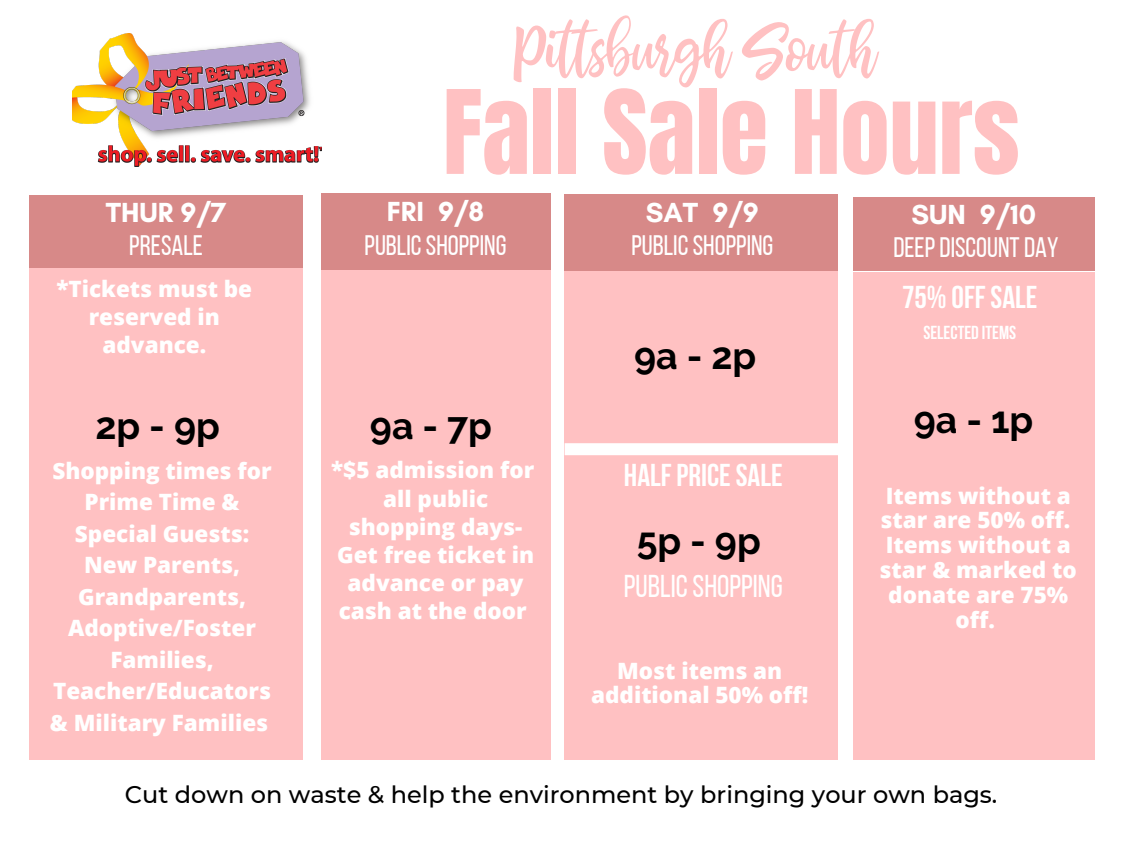
<style>
.page{position:relative;width:1125px;height:844px;background:#fff}
.page>*{position:absolute;margin:0;border:0;box-sizing:border-box;transform-origin:0 0}
.t1{font:98.77px "Anton";color:#ffc1c2}
.t2{font:57.22px "bhatoshine";color:#ffc1c2}
.t3{font:700 37.5px "Raleway";color:#000}
.t4{font:700 31.5px "Bebas Neue";color:#fff}
.t5{font:31.5px "Bebas Neue";color:#fff}
.t6{font:28.12px "Bebas Neue";color:#fff}
.t7{font:700 28.12px "Glacial Indifference";color:#fff}
.t8{font:500 24px "Montserrat";color:#000}
.t9{font:800 22.5px/31.5px "Open Sans";color:#fff;text-align:center}
.t10{font:700 18.75px "Bebas Neue";color:#fff}
</style>
<div class="page">
<div style="left:29px;top:195px;width:274px;height:73px;background:#d78988"></div>
<div style="left:29px;top:268px;width:274px;height:491px;background:#ffc1c2"></div>
<div style="left:321px;top:268px;width:229px;height:491px;background:#ffc1c2"></div>
<div style="left:321px;top:193px;width:229px;height:77px;background:#d78988"></div>
<div style="left:853px;top:197px;width:242px;height:74px;background:#d78988"></div>
<div style="left:565px;top:271px;width:273px;height:488px;background:#ffc1c2"></div>
<div style="left:565px;top:195px;width:273px;height:76px;background:#d78988"></div>
<div style="left:853px;top:272px;width:242px;height:487px;background:#ffc1c2"></div>
<svg style="left:565px;top:443px;width:273px;height:12px;background:#fffdfd"></svg>
<img style="left:72px;top:33px;width:249px;height:133px">
<p class="t7" style="left:106px;top:195px;width:122px">THUR 9/7</p>
<p class="t6" style="left:129px;top:234px;width:75px">PRESALE</p>
<p class="t9" style="left:56px;top:274px;width:197px;line-height:28.1px">*Tickets must be reserved in advance.</p>
<p class="t3" style="left:95px;top:404px;width:126px">2p - 9p</p>
<p class="t9" style="left:50px;top:454px;width:223px">Shopping times for<br>Prime Time &amp;<br>Special Guests:<br>New Parents,<br>Grandparents,<br>Adoptive/Foster<br>Families,<br>Teacher/Educators &amp; Military Families</p>
<p class="t2" style="left:515px;top:7px;width:363px">Pittsburgh South</p>
<p class="t1" style="left:443px;top:61px;width:578px">Fall Sale Hours</p>
<p class="t7" style="left:387px;top:194px;width:99px">FRI 9/8</p>
<p class="t7" style="left:646px;top:195px;width:114px">SAT 9/9</p>
<p class="t6" style="left:364px;top:234px;width:144px">PUBLICSHOPPING</p>
<p class="t3" style="left:370px;top:403px;width:124px">9a - 7p</p>
<p class="t9" style="left:331px;top:456px;width:205px;line-height:28.1px">*$5 admission for all public shopping days-<br>Get free ticket in advance or pay cash at the door</p>
<p class="t6" style="left:631px;top:234px;width:144px">PUBLIC SHOPPING</p>
<p class="t3" style="left:634px;top:334px;width:124px">9a - 2p</p>
<p class="t4" style="left:624px;top:462px;width:160px">HALFPRICESALE</p>
<p class="t3" style="left:637px;top:519px;width:126px">5p - 9p</p>
<p class="t5" style="left:624px;top:573px;width:160px">PUBLIC SHOPPING</p>
<p class="t9" style="left:591px;top:657px;width:219px;line-height:24.8px">Most items an additional 50% off!</p>
<p class="t7" style="left:911px;top:197px;width:126px">SUN 9/10</p>
<p class="t6" style="left:893px;top:236px;width:167px">DEEP DISCOUNTDAY</p>
<p class="t4" style="left:902px;top:284px;width:137px">75% OFF SALE</p>
<p class="t10" style="left:923px;top:325px;width:94px">SELECTED ITEMS</p>
<p class="t3" style="left:914px;top:397px;width:121px">9a - 1p</p>
<p class="t9" style="left:880px;top:482px;width:199px;line-height:24.8px">Items without a star are 50% off.<br>Items without a star &amp; marked to donate are 75% off.</p>
<p class="t8" style="left:125px;top:779px;width:874px">Cut down on waste &amp; help the environment by bringing your own bags.</p>
</div>
